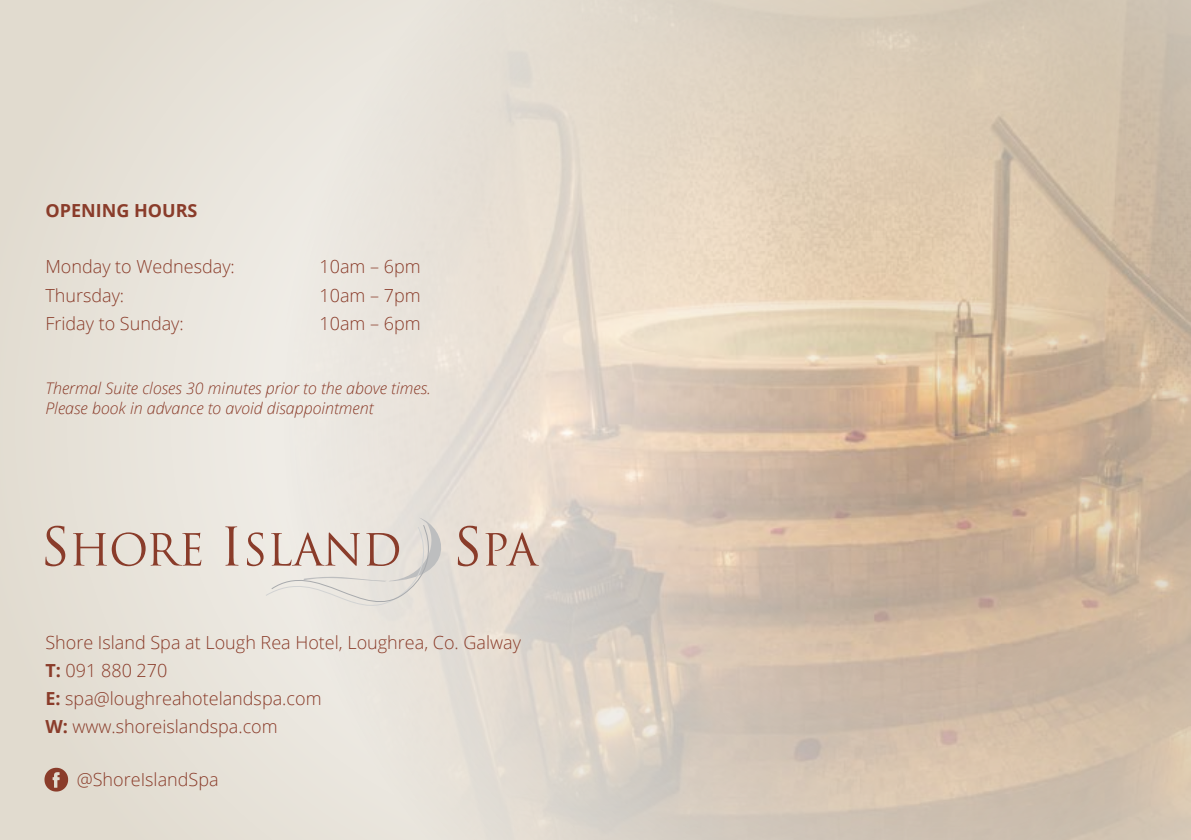
<style>
.page{position:relative;width:1191px;height:840px;background:#fff}
.page>*{position:absolute;margin:0;border:0;box-sizing:border-box;transform-origin:0 0}
.t1{font:300 18px/28px "Open Sans";color:#8a3c2a}
.t2{font:700 18px "Open Sans";color:#8a3c2a}
.t3{font:italic 300 16px/20px "Open Sans";color:#8a3c2a}
.s1{font-weight:700}
</style>
<div class="page">
<div style="left:0;top:0;width:1191px;height:839px;background:#e6e1d7"></div>
<img style="left:275px;top:0;width:916px;height:839px">
<svg style="left:45px;top:525px;width:20px;height:41px"></svg>
<svg style="left:73px;top:532px;width:128px;height:34px"></svg>
<svg style="left:225px;top:526px;width:13px;height:39px"></svg>
<svg style="left:485px;top:532px;width:54px;height:33px"></svg>
<svg style="left:247px;top:517px;width:231px;height:117px"></svg>
<svg style="left:44px;top:767px;width:24px;height:24px"></svg>
<p class="t2" style="left:45px;top:198px;width:154px">OPENING HOURS</p>
<p class="t1" style="left:45px;top:252px;width:191px">Monday to Wednesday:</p>
<p class="t1" style="left:319px;top:252px;width:103px">10am – 6pm</p>
<p class="t1" style="left:45px;top:280px;width:80px">Thursday:</p>
<p class="t1" style="left:319px;top:280px;width:103px">10am – 7pm</p>
<p class="t1" style="left:45px;top:308px;width:140px">Friday to Sunday:</p>
<p class="t1" style="left:319px;top:308px;width:103px">10am – 6pm</p>
<p class="t3" style="left:45px;top:377px;width:387px">Thermal Suite closes 30 minutes prior to the above times.<br>Please book in advance to avoid disappointment</p>
<p class="t1" style="left:45px;top:628px;width:477px">Shore Island Spa at Lough Rea Hotel, Loughrea, Co. Galway <span class="s1">T:</span> 091 880 270<br><span class="s1">E:</span> spa@loughreahotelandspa.com<br><span class="s1">W:</span> www.shoreislandspa.com</p>
<p class="t1" style="left:77px;top:764px;width:143px">@ShoreIslandSpa</p>
</div>
